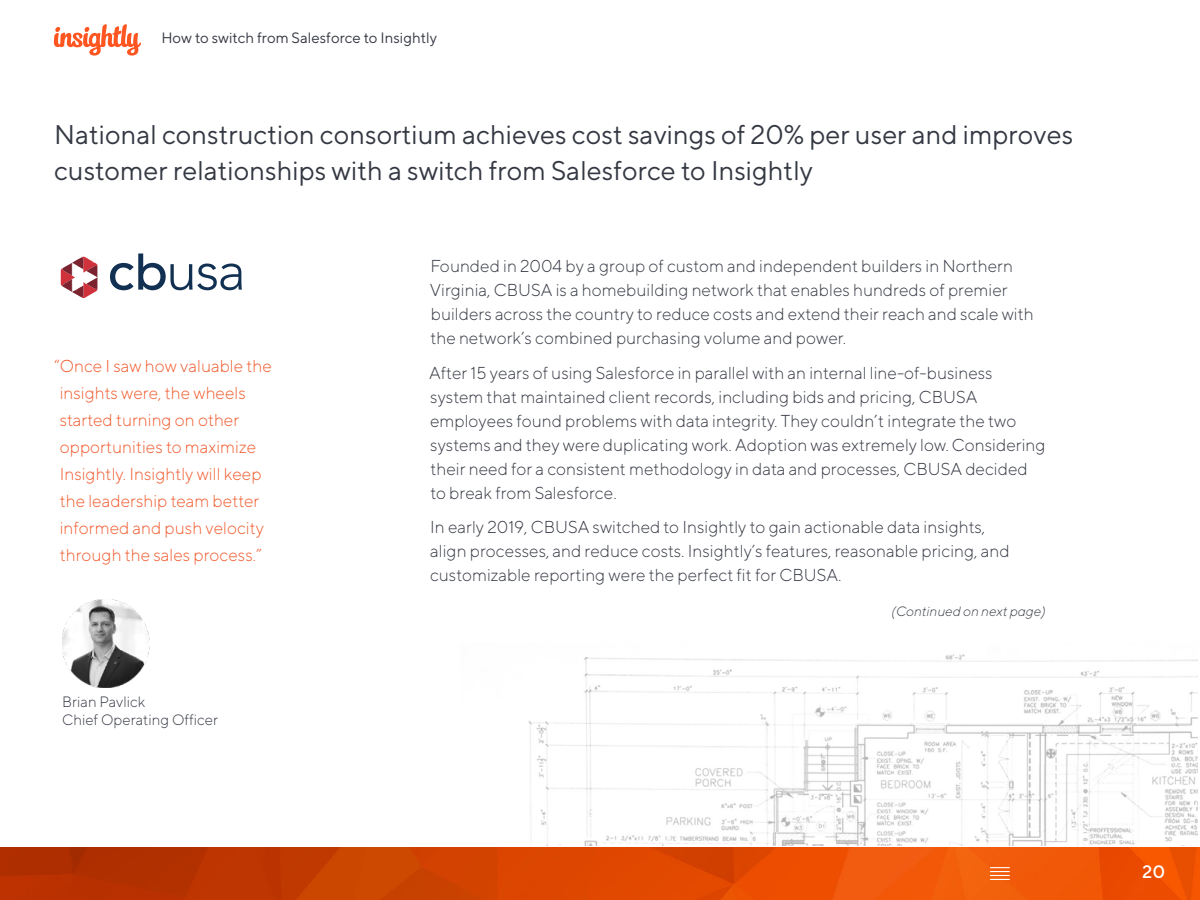
<style>
.page{position:relative;width:1200px;height:900px;background:#fff}
.page>*{position:absolute;margin:0;border:0;box-sizing:border-box;transform-origin:0 0}
.t1{font:27px/36px "TT Norms";color:#343842}
.t2{font:500 18px "TT Norms";color:#fff}
.t3{font:300 17.25px/24px "TT Norms";color:#343842}
.t4{font:300 17.25px/27px "TT Norms";color:#f1582a}
.t5{font:15px "TT Norms";color:#343842}
.t6{font:300 15px/18px "TT Norms";color:#343842}
.t7{font:italic 300 13.5px "TT Norms";color:#343842}
</style>
<div class="page">
<svg style="left:54px;top:24px;width:87px;height:32px"></svg>
<img style="left:0;top:847px;width:1200px;height:53px">
<svg style="left:990px;top:867px;width:20px;height:13px"></svg>
<img style="left:528px;top:654px;width:670px;height:191px">
<svg style="left:61px;top:256px;width:37px;height:42px"></svg>
<svg style="left:110px;top:254px;width:132px;height:36px"></svg>
<img style="left:62px;top:600px;width:87px;height:87px">
<p class="t5" style="left:161px;top:29px;width:277px">How to switch from Salesforce to Insightly</p>
<h1 class="t1" style="left:54px;top:116px;width:1021px">National construction consortium achieves cost savings of 20% per user and improves customer relationships with a switch from Salesforce to Insightly</h1>
<p class="t4" style="left:60px;top:352px;width:214px;text-indent:-6px">“Once I saw how valuable the insights were, the wheels started turning on other opportunities to maximize<br>Insightly. Insightly will keep the leadership team better informed and push velocity through the sales process.”</p>
<p class="t6" style="left:62px;top:693px;width:158px">Brian Pavlick<br>Chief Operating Officer</p>
<p class="t3" style="left:430px;top:254px;width:606px">Founded in 2004 by a group of custom and independent builders in Northern Virginia, CBUSA is a homebuilding network that enables hundreds of premier builders across the country to reduce costs and extend their reach and scale with the network’s combined purchasing volume and power.</p>
<p class="t3" style="left:429px;top:360px;width:618px">After 15 years of using Salesforce in parallel with an internal line-of-business system that maintained client records, including bids and pricing, CBUSA employees found problems with data integrity. They couldn’t integrate the two systems and they were duplicating work. Adoption was extremely low. Considering their need for a consistent methodology in data and processes, CBUSA decided to break from Salesforce.</p>
<p class="t3" style="left:430px;top:515px;width:581px">In early 2019, CBUSA switched to Insightly to gain actionable data insights, align processes, and reduce costs. Insightly’s features, reasonable pricing, and customizable reporting were the perfect fit for CBUSA.</p>
<p class="t7" style="left:892px;top:603px;width:156px">(Continued on next page)</p>
<p class="t2" style="left:1142px;top:861px;width:25px">20</p>
</div>
